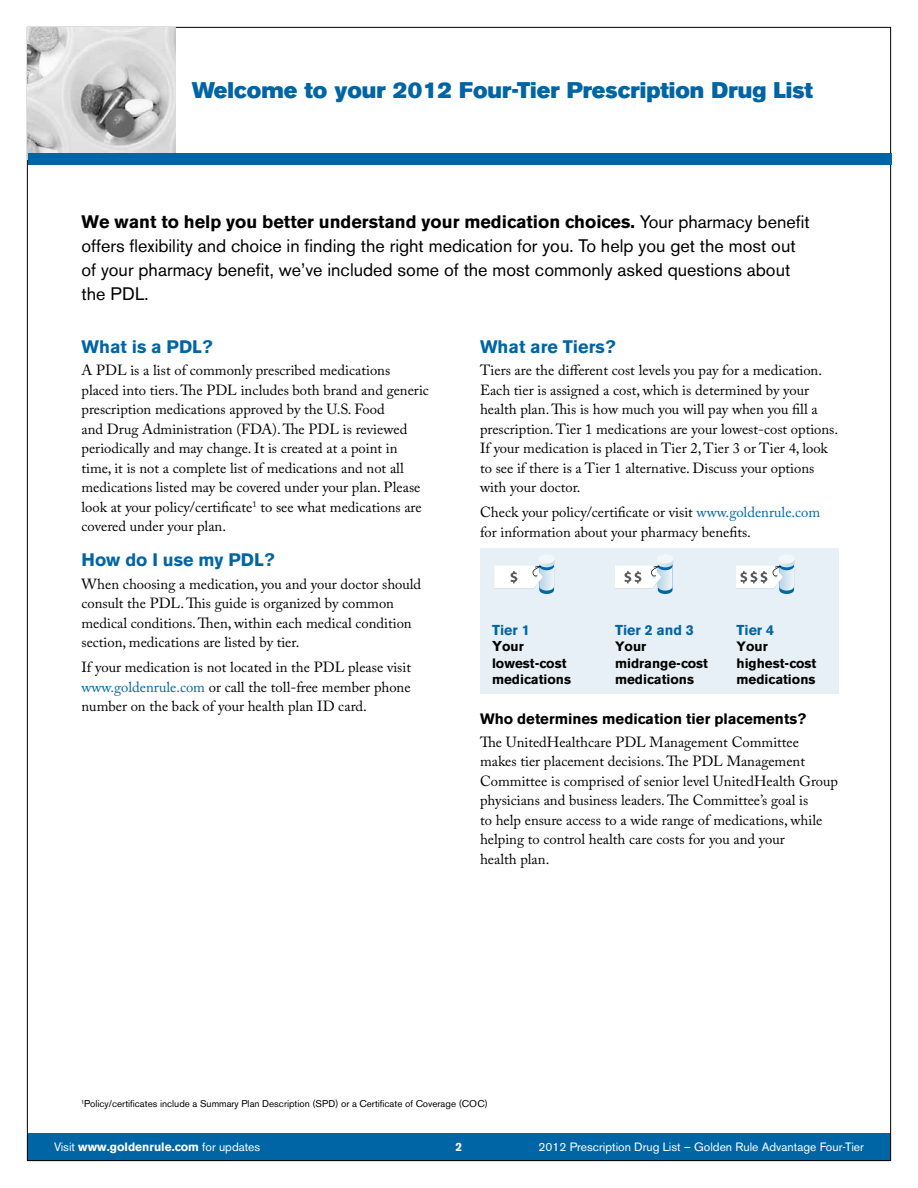
<style>
.page{position:relative;width:918px;height:1188px;background:#fff}
.page>*{position:absolute;margin:0;border:0;box-sizing:border-box;transform-origin:0 0}
.t1{font:22.5px "Akzidenz Grotesk BE Super";color:#0065a4}
.t2{font:18px/24px "Akzidenz Grotesk BE";color:#000}
.t3{font:700 18px "Akzidenz Grotesk BE";color:#0065a4}
.t4{font:700 15px "Akzidenz Grotesk BE";color:#000}
.t5{font:14.7px/19.5px "Adobe Caslon Pro";color:#000}
.t6{font:700 14.25px "Akzidenz Grotesk BE";color:#0065a4}
.t7{font:700 13.5px "Akzidenz Grotesk BE";color:#000}
.t8{font:12px "Akzidenz Grotesk BE";color:#fff}
.t9{font:700 12px "Akzidenz Grotesk BE";color:#fff}
.t10{font:9.75px "Akzidenz Grotesk BE";color:#000}
.s1{font-weight:700}
.s2{color:#0065a4}
.s3{font-size:14.25px}
.s4{font-weight:400}
</style>
<div class="page">
<div style="left:27px;top:1133px;width:864px;height:28px;background:#0065a4"></div>
<div style="left:480px;top:548px;width:358px;height:146px;background:#e6f0f6"></div>
<img style="left:28px;top:28px;width:147px;height:126px">
<div style="left:28px;top:154px;width:864px;height:11px;background:#0065a4"></div>
<div style="left:538px;top:554px;width:17px;height:10px;background:#f2f7fa;border-radius:50%"></div>
<svg style="left:494px;top:560px;width:61px;height:33px"></svg>
<div style="left:657px;top:554px;width:16px;height:10px;background:#f2f7fa;border-radius:50%"></div>
<svg style="left:615px;top:561px;width:58px;height:33px"></svg>
<div style="left:778px;top:554px;width:17px;height:10px;background:#f2f7fa;border-radius:50%"></div>
<svg style="left:737px;top:560px;width:58px;height:34px"></svg>
<h1 class="t1" style="left:192px;top:77px;width:623px">Welcome to your 2012 Four-Tier Prescription Drug List</h1>
<p class="t2" style="left:82px;top:210px;width:730px"><span class="s1">We want to help you better understand your medication choices.</span> Your pharmacy benefit offers flexibility and choice in finding the right medication for you. To help you get the most out of your pharmacy benefit, we’ve included some of the most commonly asked questions about the PDL.</p>
<p class="t3" style="left:82px;top:336px;width:133px">What is a PDL?</p>
<p class="t5" style="left:82px;top:361px;width:349px">A PDL is a list of commonly prescribed medications placed into tiers. The PDL includes both brand and generic prescription medications approved by the U.S. Food<br>and Drug Administration (FDA). The PDL is reviewed periodically and may change. It is created at a point in time, it is not a complete list of medications and not all medications listed may be covered under your plan. Please look at your policy/certificate<sup>1</sup> to see what medications are covered under your plan.</p>
<p class="t3" style="left:82px;top:549px;width:195px">How do I use my PDL?</p>
<p class="t5" style="left:82px;top:574px;width:341px">When choosing a medication, you and your doctor should consult the PDL. This guide is organized by common medical conditions. Then, within each medical condition section, medications are listed by tier.</p>
<p class="t5" style="left:82px;top:657px;width:331px;text-align:justify">If your medication is not located in the PDL please visit <span class="s2">www.goldenrule.com</span> or call the toll-free member phone number on the back of your health plan ID card.</p>
<p class="t3" style="left:480px;top:336px;width:137px">What are Tiers?</p>
<p class="t5" style="left:480px;top:361px;width:360px">Tiers are the different cost levels you pay for a medication.<br>Each tier is assigned a cost, which is determined by your health plan. This is how much you will pay when you fill a prescription. Tier 1 medications are your lowest-cost options.<br>If your medication is placed in Tier 2, Tier 3 or Tier 4, look to see if there is a Tier 1 alternative. Discuss your options with your doctor.</p>
<p class="t5" style="left:480px;top:502px;width:342px">Check your policy/certificate or visit <span class="s2">www.goldenrule.com </span>for information about your pharmacy benefits.</p>
<p class="t6" style="left:492px;top:622px;width:39px">Tier 1</p>
<p class="t6" style="left:615px;top:622px;width:80px">Tier 2 and 3</p>
<p class="t6" style="left:737px;top:622px;width:39px">Tier 4</p>
<p class="t7" style="left:492px;top:639px;width:33px"><span class="s3">Y</span>our</p>
<p class="t7" style="left:615px;top:639px;width:33px">Your</p>
<p class="t7" style="left:737px;top:639px;width:33px">Your</p>
<p class="t7" style="left:492px;top:655px;width:76px">lowest-cost</p>
<p class="t7" style="left:615px;top:655px;width:95px">midrange-cost</p>
<p class="t7" style="left:737px;top:655px;width:81px">highest-cost</p>
<p class="t7" style="left:492px;top:672px;width:81px">medications</p>
<p class="t7" style="left:615px;top:672px;width:81px">medications</p>
<p class="t7" style="left:737px;top:672px;width:81px">medications</p>
<p class="t4" style="left:480px;top:710px;width:328px">Who determines medication tier placements?</p>
<p class="t5" style="left:480px;top:732px;width:360px">The UnitedHealthcare PDL Management Committee makes tier placement decisions. The PDL Management Committee is comprised of senior level UnitedHealth Group physicians and business leaders. The Committee’s goal is<br>to help ensure access to a wide range of medications, while helping to control health care costs for you and your<br>health plan.</p>
<p class="t10" style="left:81px;top:1098px;width:408px"><sup>1</sup>Policy/certificates include a Summary Plan Description (SPD) or a Certificate of Coverage (COC)</p>
<p class="t9" style="left:54px;top:1140px;width:208px"><span class="s4">Visit</span> www.goldenrule.com <span class="s4">for updates</span></p>
<p class="t9" style="left:456px;top:1140px;width:8px">2</p>
<p class="t8" style="left:538px;top:1140px;width:327px">2012 Prescription Drug List – Golden Rule Advantage Four-Tier</p>
</div>
